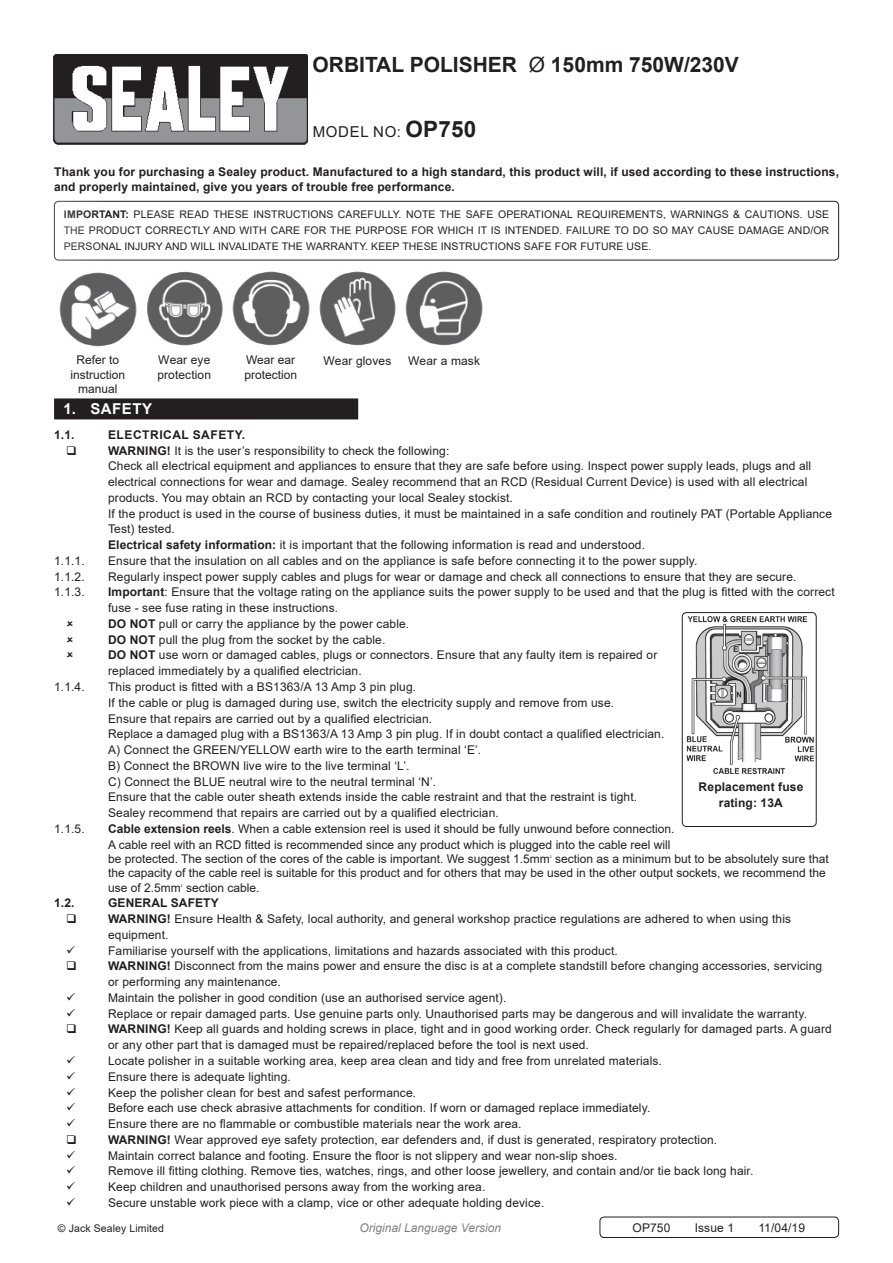
<style>
.page{position:relative;width:893px;height:1263px;background:#fff}
.page>*{position:absolute;margin:0;border:0;box-sizing:border-box;transform-origin:0 0}
.t1{font:700 21px "Arial";color:#231f20}
.Instructions_Model_N{font:15px "Arial";letter-spacing:.045em;color:#231f20}
.t2{font:700 15px "Arial";letter-spacing:.035em;color:#fff}
.Body__Tabbed_18pt{font:12px/15.8px "Arial";letter-spacing:.01em;color:#231f20}
.Body{font:12px/14.4px "Arial";letter-spacing:.01em;color:#231f20}
.Body-2{font:700 12px/15.8px "Arial";letter-spacing:.01em;color:#231f20}
.Body__Footer{font:12px/14.4px "Arial";letter-spacing:.01em;color:#231f20}
.t3{font:italic 12px "Arial";color:#808285}
.Body-3{font:700 12px "Arial";letter-spacing:.045em;color:#231f20}
.Body__Justified__7pt{font:10.5px/15.8px "Arial";letter-spacing:.01em;color:#231f20;text-align:justify}
.Body-4{font:3.45px "Arial";color:#231f20}
.s1{font-weight:400}
.s2{font-weight:700;font-size:22.5px}
.s3{font-weight:700}
</style>
<div class="page">
<img style="left:53px;top:54px;width:255px;height:90px">
<div style="left:54px;top:201px;width:785px;height:59px;border:1px solid #231f20;border-radius:4px"></div>
<div style="left:54px;top:398px;width:304px;height:21px;background:#231f20"></div>
<img style="left:682px;top:613px;width:133px;height:162px">
<div style="left:682px;top:612px;width:135px;height:215px;border:1px solid #231f20;border-radius:4px"></div>
<img style="left:59px;top:271px;width:424px;height:76px">
<div style="left:600px;top:1216px;width:239px;height:22px;border:1px solid #231f20;border-radius:4px"></div>
<p class="t1" style="left:313px;top:50px;width:428px">ORBITAL POLISHER <span class="s1">Ø</span> 150mm 750W/230V</p>
<p class="Instructions_Model_N" style="left:313px;top:121px;width:165px">MODEL NO: <span class="s2">OP750</span></p>
<p class="Body-2" style="left:54px;top:164px;width:786px">Thank you for purchasing a Sealey product. Manufactured to a high standard, this product will, if used according to these instructions, and properly maintained, give you years of trouble free performance.</p>
<p class="Body__Justified__7pt" style="left:64px;top:207px;width:767px"><span class="s3">IMPORTANT:</span> PLEASE READ THESE INSTRUCTIONS CAREFULLY. NOTE THE SAFE OPERATIONAL REQUIREMENTS, WARNINGS &amp; CAUTIONS. USE THE PRODUCT CORRECTLY AND WITH CARE FOR THE PURPOSE FOR WHICH IT IS INTENDED. FAILURE TO DO SO MAY CAUSE DAMAGE AND/OR PERSONAL INJURY AND WILL INVALIDATE THE WARRANTY. KEEP THESE INSTRUCTIONS SAFE FOR FUTURE USE.</p>
<p class="Body__Tabbed_18pt" style="left:77px;top:352px;width:44px">Refer to</p>
<p class="Body__Tabbed_18pt" style="left:71px;top:367px;width:56px;line-height:14.4px;text-align:center">instruction manual</p>
<p class="Body__Footer" style="left:157px;top:353px;width:55px">Wear eye protection</p>
<p class="Body__Tabbed_18pt" style="left:246px;top:352px;width:51px">Wear ear</p>
<p class="Body__Tabbed_18pt" style="left:244px;top:366px;width:54px">protection</p>
<p class="Body__Footer" style="left:323px;top:353px;width:69px">Wear gloves</p>
<p class="Body__Footer" style="left:408px;top:353px;width:73px">Wear a mask</p>
<p class="t2" style="left:63px;top:398px;width:90px">1. SAFETY</p>
<p class="Body-2" style="left:54px;top:427px;width:22px">1.1.</p>
<p class="Body-3" style="left:108px;top:426px;width:139px">ELECTRICAL SAFETY.</p>
<p class="Body__Tabbed_18pt" style="left:108px;top:442px;width:343px"><span class="s3">WARNING!</span> It is the user’s responsibility to check the following:</p>
<p class="Body__Tabbed_18pt" style="left:108px;top:458px;width:705px">Check all electrical equipment and appliances to ensure that they are safe before using. Inspect power supply leads, plugs and all electrical connections for wear and damage. Sealey recommend that an RCD (Residual Current Device) is used with all electrical products. You may obtain an RCD by contacting your local Sealey stockist.</p>
<p class="Body__Tabbed_18pt" style="left:108px;top:505px;width:725px">If the product is used in the course of business duties, it must be maintained in a safe condition and routinely PAT (Portable Appliance<br>Test) tested.</p>
<p class="Body__Tabbed_18pt" style="left:108px;top:537px;width:538px"><span class="s3">Electrical safety information:</span> it is important that the following information is read and understood.</p>
<p class="Body__Tabbed_18pt" style="left:54px;top:553px;width:32px">1.1.1.</p>
<p class="Body__Tabbed_18pt" style="left:108px;top:553px;width:591px">Ensure that the insulation on all cables and on the appliance is safe before connecting it to the power supply.</p>
<p class="Body__Tabbed_18pt" style="left:54px;top:568px;width:32px">1.1.2.</p>
<p class="Body__Tabbed_18pt" style="left:108px;top:568px;width:690px">Regularly inspect power supply cables and plugs for wear or damage and check all connections to ensure that they are secure.</p>
<p class="Body__Tabbed_18pt" style="left:54px;top:584px;width:32px">1.1.3.</p>
<p class="Body__Tabbed_18pt" style="left:108px;top:584px;width:728px"><span class="s3">Important</span>: Ensure that the voltage rating on the appliance suits the power supply to be used and that the plug is fitted with the correct fuse - see fuse rating in these instructions.</p>
<p class="Body__Tabbed_18pt" style="left:108px;top:616px;width:303px"><span class="s3">DO NOT</span> pull or carry the appliance by the power cable.</p>
<p class="Body__Tabbed_18pt" style="left:108px;top:631px;width:279px"><span class="s3">DO NOT</span> pull the plug from the socket by the cable.</p>
<p class="Body__Tabbed_18pt" style="left:108px;top:647px;width:551px"><span class="s3">DO NOT</span> use worn or damaged cables, plugs or connectors. Ensure that any faulty item is repaired or</p>
<p class="Body" style="left:108px;top:664px;width:255px">replaced immediately by a qualified electrician.</p>
<p class="Body__Tabbed_18pt" style="left:54px;top:679px;width:32px">1.1.4.</p>
<p class="Body__Tabbed_18pt" style="left:108px;top:679px;width:310px">This product is fitted with a BS1363/A 13 Amp 3 pin plug.</p>
<p class="Body" style="left:108px;top:695px;width:508px">If the cable or plug is damaged during use, switch the electricity supply and remove from use.</p>
<p class="Body" style="left:108px;top:711px;width:326px">Ensure that repairs are carried out by a qualified electrician.</p>
<p class="Body" style="left:108px;top:727px;width:558px">Replace a damaged plug with a BS1363/A 13 Amp 3 pin plug. If in doubt contact a qualified electrician.</p>
<p class="Body__Tabbed_18pt" style="left:108px;top:742px;width:375px">A) Connect the GREEN/YELLOW earth wire to the earth terminal ‘E’.</p>
<p class="Body__Tabbed_18pt" style="left:108px;top:757px;width:303px">B) Connect the BROWN live wire to the live terminal ‘L’.</p>
<p class="Body__Tabbed_18pt" style="left:108px;top:773px;width:330px">C) Connect the BLUE neutral wire to the neutral terminal ‘N’.</p>
<p class="Body" style="left:108px;top:790px;width:531px">Ensure that the cable outer sheath extends inside the cable restraint and that the restraint is tight.</p>
<p class="Body" style="left:108px;top:805px;width:392px">Sealey recommend that repairs are carried out by a qualified electrician.</p>
<p class="Body__Tabbed_18pt" style="left:54px;top:820px;width:32px">1.1.5.</p>
<p class="Body__Tabbed_18pt" style="left:108px;top:820px;width:568px"><span class="s3">Cable extension reels</span>. When a cable extension reel is used it should be fully unwound before connection.</p>
<p class="Body" style="left:108px;top:837px;width:564px">A cable reel with an RCD fitted is recommended since any product which is plugged into the cable reel will</p>
<p class="Body" style="left:108px;top:851px;width:722px">be protected. The section of the cores of the cable is important. We suggest 1.5mm section as a minimum but to be absolutely sure that</p>
<p class="Body-2" style="left:699px;top:779px;width:106px;text-align:center">Replacement fuse rating: 13A</p>
<p class="Body-4" style="left:550px;top:854px;width:3px">2</p>
<p class="Body" style="left:108px;top:866px;width:719px">the capacity of the cable reel is suitable for this product and for others that may be used in the other output sockets, we recommend the use of 2.5mm section cable.</p>
<p class="Body-4" style="left:181px;top:883px;width:3px">2</p>
<p class="Body-2" style="left:54px;top:895px;width:22px">1.2.</p>
<p class="Body-2" style="left:108px;top:895px;width:112px">GENERAL SAFETY</p>
<p class="Body__Tabbed_18pt" style="left:108px;top:911px;width:685px"><span class="s3">WARNING!</span> Ensure Health &amp; Safety, local authority, and general workshop practice regulations are adhered to when using this equipment.</p>
<p class="Body__Tabbed_18pt" style="left:108px;top:942px;width:511px">Familiarise yourself with the applications, limitations and hazards associated with this product.</p>
<p class="Body__Tabbed_18pt" style="left:108px;top:958px;width:716px"><span class="s3">WARNING!</span> Disconnect from the mains power and ensure the disc is at a complete standstill before changing accessories, servicing</p>
<p class="Body" style="left:108px;top:975px;width:174px">or performing any maintenance.</p>
<p class="Body__Tabbed_18pt" style="left:108px;top:990px;width:400px">Maintain the polisher in good condition (use an authorised service agent).</p>
<p class="Body__Tabbed_18pt" style="left:108px;top:1005px;width:700px">Replace or repair damaged parts. Use genuine parts only. Unauthorised parts may be dangerous and will invalidate the warranty.</p>
<p class="Body__Tabbed_18pt" style="left:108px;top:1021px;width:725px"><span class="s3">WARNING!</span> Keep all guards and holding screws in place, tight and in good working order. Check regularly for damaged parts. A guard or any other part that is damaged must be repaired/replaced before the tool is next used.</p>
<p class="Body__Tabbed_18pt" style="left:108px;top:1053px;width:555px">Locate polisher in a suitable working area, keep area clean and tidy and free from unrelated materials.</p>
<p class="Body__Tabbed_18pt" style="left:108px;top:1068px;width:184px">Ensure there is adequate lighting.</p>
<p class="Body__Tabbed_18pt" style="left:108px;top:1084px;width:310px">Keep the polisher clean for best and safest performance.</p>
<p class="Body__Tabbed_18pt" style="left:108px;top:1100px;width:544px">Before each use check abrasive attachments for condition. If worn or damaged replace immediately.</p>
<p class="Body__Tabbed_18pt" style="left:108px;top:1116px;width:415px">Ensure there are no flammable or combustible materials near the work area.</p>
<p class="Body__Tabbed_18pt" style="left:108px;top:1131px;width:611px"><span class="s3">WARNING!</span> Wear approved eye safety protection, ear defenders and, if dust is generated, respiratory protection.</p>
<p class="Body__Tabbed_18pt" style="left:108px;top:1147px;width:511px">Maintain correct balance and footing. Ensure the floor is not slippery and wear non-slip shoes.</p>
<p class="Body__Tabbed_18pt" style="left:108px;top:1163px;width:647px">Remove ill fitting clothing. Remove ties, watches, rings, and other loose jewellery, and contain and/or tie back long hair.</p>
<p class="Body__Tabbed_18pt" style="left:108px;top:1179px;width:379px">Keep children and unauthorised persons away from the working area.</p>
<p class="Body__Tabbed_18pt" style="left:108px;top:1194px;width:438px">Secure unstable work piece with a clamp, vice or other adequate holding device.</p>
<p class="Body__Justified__7pt" style="left:58px;top:1220px;width:108px">© Jack Sealey Limited</p>
<p class="t3" style="left:360px;top:1220px;width:143px">Original Language Version</p>
<p class="Body__Footer" style="left:632px;top:1220px;width:40px">OP750</p>
<p class="Body__Footer" style="left:695px;top:1220px;width:41px">Issue 1</p>
<p class="Body__Footer" style="left:758px;top:1220px;width:48px">11/04/19</p>
</div>
